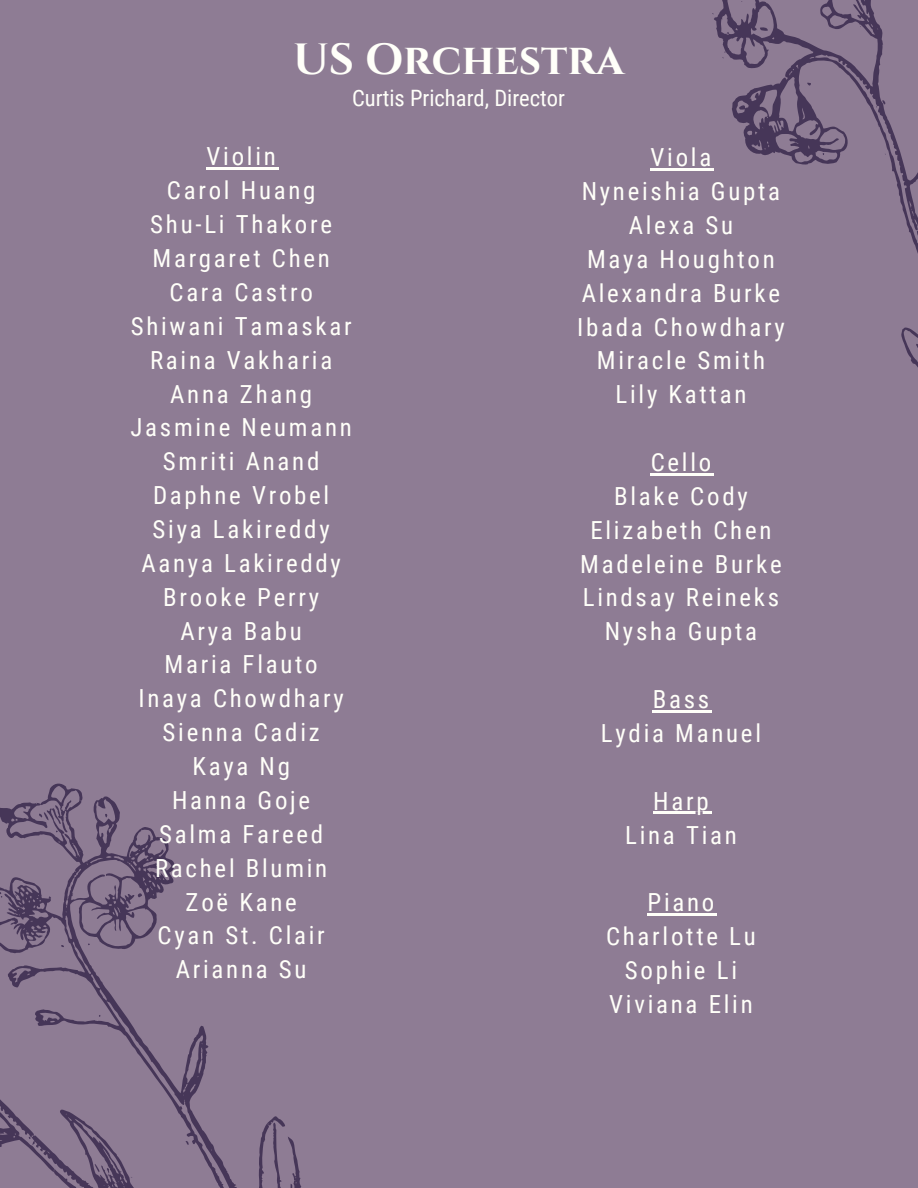
<style>
.page{position:relative;width:918px;height:1188px;background:#8e7c94}
.page>*{position:absolute;margin:0;border:0;box-sizing:border-box;transform-origin:0 0}
.t1{font:700 43.65px "Cinzel";color:#fffff9}
.t2{font:24.9px "Roboto Condensed";letter-spacing:.11em;color:#fffff9}
.t3{font:22.5px "Roboto Condensed";color:#fffff9}
</style>
<div class="page">
<svg style="left:708px;top:0;width:210px;height:814px"></svg>
<svg style="left:722px;top:52px;width:3px;height:7px"></svg>
<svg style="left:0;top:783px;width:302px;height:405px"></svg>
<hr style="left:651px;top:168px;width:63px;height:2px;background:#fffff9">
<hr style="left:651px;top:473px;width:63px;height:2px;background:#fffff9">
<hr style="left:653px;top:710px;width:59px;height:2px;background:#fffff9">
<hr style="left:653px;top:812px;width:58px;height:2px;background:#fffff9">
<hr style="left:648px;top:913px;width:69px;height:3px;background:#fffff9">
<hr style="left:207px;top:168px;width:72px;height:2px;background:#fffff9">
<p class="t1" style="left:293px;top:31px;width:332px">US Orchestra</p>
<p class="t3" style="left:352px;top:85px;width:214px">Curtis Prichard, Director</p>
<p class="t2" style="left:207px;top:142px;width:71px">Violin</p>
<p class="t2" style="left:167px;top:176px;width:150px">Carol Huang</p>
<p class="t2" style="left:150px;top:210px;width:183px">Shu-Li Thakore</p>
<p class="t2" style="left:152px;top:244px;width:179px">Margaret Chen</p>
<p class="t2" style="left:169px;top:278px;width:145px">Cara Castro</p>
<p class="t2" style="left:131px;top:312px;width:222px">Shiwani Tamaskar</p>
<p class="t2" style="left:150px;top:346px;width:184px">Raina Vakharia</p>
<p class="t2" style="left:170px;top:379px;width:143px">Anna Zhang</p>
<p class="t2" style="left:131px;top:413px;width:223px">Jasmine Neumann</p>
<p class="t2" style="left:163px;top:447px;width:158px">Smriti Anand</p>
<p class="t2" style="left:153px;top:481px;width:178px">Daphne Vrobel</p>
<p class="t2" style="left:153px;top:515px;width:179px">Siya Lakireddy</p>
<p class="t2" style="left:141px;top:549px;width:201px">Aanya Lakireddy</p>
<p class="t2" style="left:163px;top:583px;width:157px">Brooke Perry</p>
<p class="t2" style="left:180px;top:617px;width:123px">Arya Babu</p>
<p class="t2" style="left:165px;top:650px;width:155px">Maria Flauto</p>
<p class="t2" style="left:138px;top:684px;width:207px">Inaya Chowdhary</p>
<p class="t2" style="left:163px;top:718px;width:159px">Sienna Cadiz</p>
<p class="t2" style="left:192px;top:752px;width:99px">Kaya Ng</p>
<p class="t2" style="left:172px;top:786px;width:140px">Hanna Goje</p>
<p class="t2" style="left:159px;top:820px;width:166px">Salma Fareed</p>
<p class="t2" style="left:155px;top:854px;width:174px">Rachel Blumin</p>
<p class="t2" style="left:186px;top:887px;width:113px">Zoë Kane</p>
<p class="t2" style="left:158px;top:921px;width:169px">Cyan St. Clair</p>
<p class="t2" style="left:176px;top:955px;width:132px">Arianna Su</p>
<p class="t2" style="left:651px;top:143px;width:62px">Viola</p>
<p class="t2" style="left:582px;top:177px;width:200px">Nyneishia Gupta</p>
<p class="t2" style="left:629px;top:211px;width:106px">Alexa Su</p>
<p class="t2" style="left:587px;top:245px;width:189px">Maya Houghton</p>
<p class="t2" style="left:582px;top:279px;width:200px">Alexandra Burke</p>
<p class="t2" style="left:577px;top:312px;width:209px">Ibada Chowdhary</p>
<p class="t2" style="left:597px;top:346px;width:170px">Miracle Smith</p>
<p class="t2" style="left:616px;top:380px;width:132px">Lily Kattan</p>
<p class="t2" style="left:651px;top:448px;width:62px">Cello</p>
<p class="t2" style="left:614px;top:482px;width:135px">Blake Cody</p>
<p class="t2" style="left:590px;top:516px;width:183px">Elizabeth Chen</p>
<p class="t2" style="left:580px;top:550px;width:203px">Madeleine Burke</p>
<p class="t2" style="left:583px;top:583px;width:198px">Lindsay Reineks</p>
<p class="t2" style="left:605px;top:617px;width:154px">Nysha Gupta</p>
<p class="t2" style="left:653px;top:685px;width:58px">Bass</p>
<p class="t2" style="left:601px;top:719px;width:162px">Lydia Manuel</p>
<p class="t2" style="left:653px;top:787px;width:57px">Harp</p>
<p class="t2" style="left:625px;top:820px;width:113px">Lina Tian</p>
<p class="t2" style="left:648px;top:888px;width:68px">Piano</p>
<p class="t2" style="left:606px;top:922px;width:151px">Charlotte Lu</p>
<p class="t2" style="left:625px;top:956px;width:114px">Sophie Li</p>
<p class="t2" style="left:609px;top:990px;width:145px">Viviana Elin</p>
</div>
